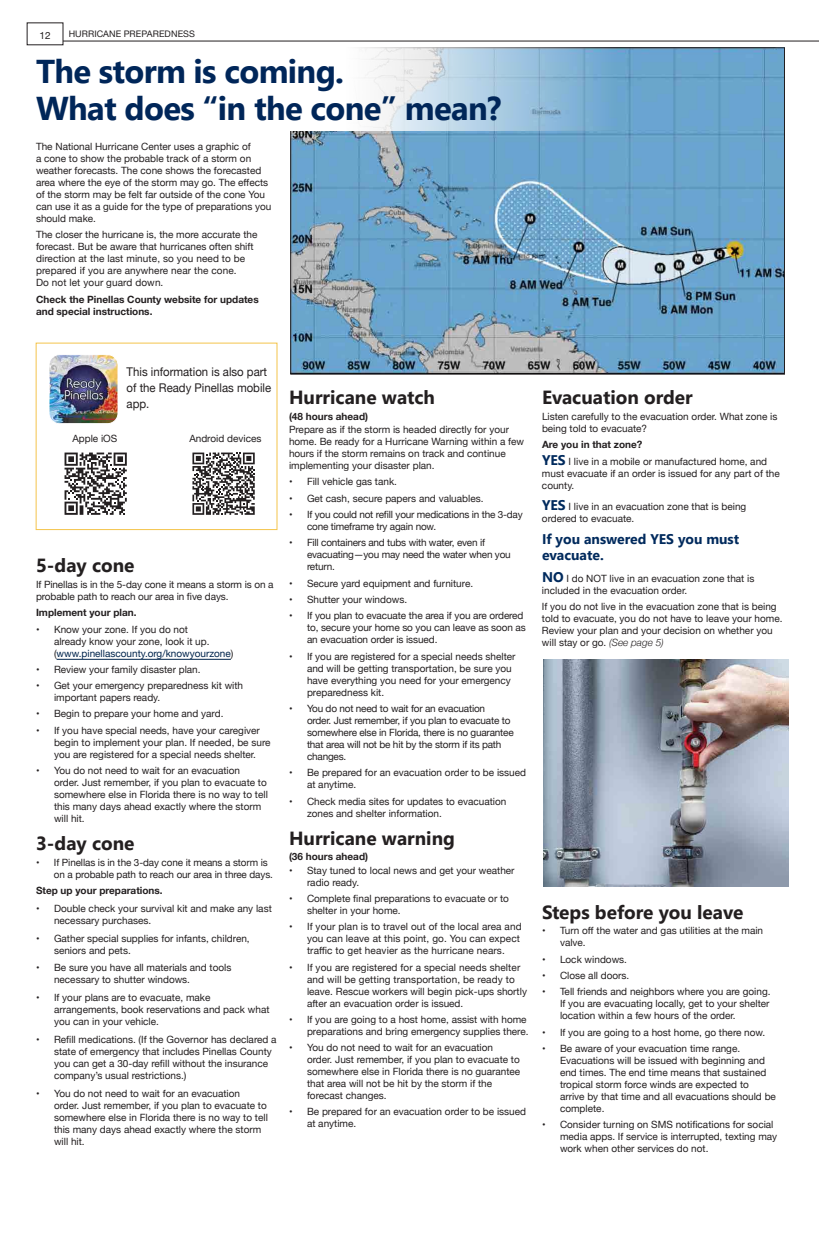
<style>
.page{position:relative;width:819px;height:1242px;background:#fff}
.page>*{position:absolute;margin:0;border:0;box-sizing:border-box;transform-origin:0 0}
.t1{font:700 33px/37px "Nirmala UI";letter-spacing:-.02em;color:#002659}
.t2{font:700 19px "Nirmala UI";color:#231f20}
.t3{font:700 14px/16.8px "Nirmala UI";color:#002a5d}
.t4{font:12px/16px "Helvetica Neue";color:#231f20;scale:.95 1}
.t5{font:10px/12px "Helvetica Neue";color:#231f20}
.t6{font:10px/12px "Helvetica Neue";letter-spacing:-.02em;color:#231f20}
.t7{font:700 10px/12px "Helvetica Neue";color:#231f20}
.t8{font:9px "Helvetica Neue";letter-spacing:.01em;color:#231f20}
.s1{color:#00244c}
.s2{font-weight:700}
.s3{font-family:"Nirmala UI";font-weight:700;font-size:14px;color:#002a5d}
.s4{font-weight:300;font-style:italic}
</style>
<div class="page">
<img style="left:293px;top:50px;width:490px;height:322px">
<svg style="left:293px;top:47px;width:369px;height:84px"></svg>
<hr style="left:57px;top:659px;width:174px;height:1px;background:#00244c">
<img style="left:543px;top:659px;width:246px;height:227px">
<img style="left:51px;top:356px;width:65px;height:66px">
<div style="left:49px;top:354px;width:69px;height:70px;border:1px solid #fff;border-radius:10px"></div>
<svg style="left:192px;top:453px;width:63px;height:62px"></svg>
<svg style="left:65px;top:453px;width:62px;height:62px"></svg>
<hr style="left:63px;top:41px;width:756px;height:1px;background:#231f20">
<p class="t5" style="left:39px;top:30px;width:13px">12</p>
<p class="t8" style="left:69px;top:27px;width:128px">HURRICANE PREPAREDNESS</p>
<h1 class="t1" style="left:36px;top:50px;width:467px">The storm is coming.<br>What does “in the cone” mean?</h1>
<p class="t5" style="left:36px;top:141px;width:237px">The National Hurricane Center uses a graphic of<br>a cone to show the probable track of a storm on weather forecasts. The cone shows the forecasted area where the eye of the storm may go. The effects of the storm may be felt far outside of the cone You can use it as a guide for the type of preparations you should make.</p>
<p class="t5" style="left:36px;top:229px;width:223px">The closer the hurricane is, the more accurate the forecast. But be aware that hurricanes often shift direction at the last minute, so you need to be prepared if you are anywhere near the cone.<br>Do not let your guard down.</p>
<p class="t7" style="left:36px;top:293px;width:224px">Check the Pinellas County website for updates and special instructions.</p>
<p class="t4" style="left:127px;top:364px;width:154px">This information is also part of the Ready Pinellas mobile app.</p>
<p class="t5" style="left:72px;top:433px;width:47px">Apple iOS</p>
<p class="t5" style="left:189px;top:433px;width:74px">Android devices</p>
<h2 class="t2" style="left:36px;top:550px;width:100px">5-day cone</h2>
<p class="t5" style="left:36px;top:579px;width:239px">If Pinellas is in the 5-day cone it means a storm is on a probable path to reach our area in five days.</p>
<p class="t7" style="left:36px;top:607px;width:102px">Implement your plan.</p>
<p class="t5" style="left:54px;top:624px;width:181px;text-indent:-18px">• Know your zone. If you do not<br>already know your zone, look it up. (<span class="s1">www.pinellascounty.org/knowyourzone</span>)</p>
<p class="t5" style="left:36px;top:664px;width:166px">• Review your family disaster plan.</p>
<p class="t5" style="left:54px;top:680px;width:191px;text-indent:-18px">• Get your emergency preparedness kit with important papers ready.</p>
<p class="t5" style="left:36px;top:708px;width:189px">• Begin to prepare your home and yard.</p>
<p class="t5" style="left:54px;top:725px;width:218px;text-indent:-18px">• If you have special needs, have your caregiver begin to implement your plan. If needed, be sure you are registered for a special needs shelter.</p>
<p class="t5" style="left:54px;top:765px;width:215px;text-indent:-18px">• You do not need to wait for an evacuation order. Just remember, if you plan to evacuate to somewhere else in Florida there is no way to tell this many days ahead exactly where the storm will hit.</p>
<h2 class="t2" style="left:36px;top:828px;width:100px">3-day cone</h2>
<p class="t5" style="left:54px;top:857px;width:220px;text-indent:-18px">• If Pinellas is in the 3-day cone it means a storm is on a probable path to reach our area in three days.</p>
<p class="t7" style="left:36px;top:885px;width:128px">Step up your preparations.</p>
<p class="t5" style="left:54px;top:903px;width:219px;text-indent:-18px">• Double check your survival kit and make any last necessary purchases.</p>
<p class="t5" style="left:54px;top:933px;width:197px;text-indent:-18px">• Gather special supplies for infants, children, seniors and pets.</p>
<p class="t5" style="left:54px;top:962px;width:179px;text-indent:-18px">• Be sure you have all materials and tools necessary to shutter windows.</p>
<p class="t5" style="left:54px;top:992px;width:217px;text-indent:-18px">• If your plans are to evacuate, make arrangements, book reservations and pack what you can in your vehicle.</p>
<p class="t5" style="left:54px;top:1034px;width:224px;text-indent:-18px">• Refill medications. (If the Governor has declared a state of emergency that includes Pinellas County you can get a 30-day refill without the insurance company’s usual restrictions.)</p>
<p class="t5" style="left:54px;top:1088px;width:215px;text-indent:-18px">• You do not need to wait for an evacuation order. Just remember, if you plan to evacuate to somewhere else in Florida there is no way to tell this many days ahead exactly where the storm will hit.</p>
<h2 class="t2" style="left:289px;top:382px;width:148px">Hurricane watch</h2>
<p class="t7" style="left:289px;top:410px;width:81px">(48 hours ahead)</p>
<p class="t5" style="left:289px;top:424px;width:237px">Prepare as if the storm is headed directly for your home. Be ready for a Hurricane Warning within a few hours if the storm remains on track and continue implementing your disaster plan.</p>
<p class="t5" style="left:289px;top:477px;width:110px">• Fill vehicle gas tank.</p>
<p class="t5" style="left:289px;top:493px;width:196px">• Get cash, secure papers and valuables.</p>
<p class="t6" style="left:307px;top:509px;width:217px;text-indent:-18px">• If you could not refill your medications in the 3-day cone timeframe try again now.</p>
<p class="t6" style="left:307px;top:537px;width:205px;text-indent:-18px">• Fill containers and tubs with water, even if evacuating—you may need the water when you return.</p>
<p class="t5" style="left:289px;top:578px;width:186px">• Secure yard equipment and furniture.</p>
<p class="t5" style="left:289px;top:594px;width:120px">• Shutter your windows.</p>
<p class="t5" style="left:307px;top:610px;width:220px;text-indent:-18px">• If you plan to evacuate the area if you are ordered to, secure your home so you can leave as soon as an evacuation order is issued.</p>
<p class="t5" style="left:307px;top:651px;width:210px;text-indent:-18px">• If you are registered for a special needs shelter and will be getting transportation, be sure you have everything you need for your emergency preparedness kit.</p>
<p class="t6" style="left:307px;top:703px;width:208px;text-indent:-18px">• You do not need to wait for an evacuation<br>order. Just remember, if you plan to evacuate to somewhere else in Florida, there is no guarantee that area will not be hit by the storm if its path changes.</p>
<p class="t5" style="left:307px;top:767px;width:221px;text-indent:-18px">• Be prepared for an evacuation order to be issued at anytime.</p>
<p class="t5" style="left:307px;top:796px;width:201px;text-indent:-18px">• Check media sites for updates to evacuation zones and shelter information.</p>
<h2 class="t2" style="left:289px;top:822px;width:167px">Hurricane warning</h2>
<p class="t7" style="left:289px;top:851px;width:81px">(36 hours ahead)</p>
<p class="t5" style="left:307px;top:865px;width:209px;text-indent:-18px">• Stay tuned to local news and get your weather radio ready.</p>
<p class="t5" style="left:307px;top:893px;width:204px;text-indent:-18px">• Complete final preparations to evacuate or to shelter in your home.</p>
<p class="t5" style="left:307px;top:921px;width:216px;text-indent:-18px">• If your plan is to travel out of the local area and you can leave at this point, go. You can expect traffic to get heavier as the hurricane nears.</p>
<p class="t5" style="left:307px;top:962px;width:221px;text-indent:-18px">• If you are registered for a special needs shelter and will be getting transportation, be ready to leave. Rescue workers will begin pick-ups shortly after an evacuation order is issued.</p>
<p class="t5" style="left:289px;top:1014px;width:241px;text-align:right">• If you are going to a host home, assist with home preparations and bring emergency supplies there.</p>
<p class="t5" style="left:307px;top:1042px;width:215px;text-indent:-18px">• You do not need to wait for an evacuation order. Just remember, if you plan to evacuate to somewhere else in Florida there is no guarantee that area will not be hit by the storm if the forecast changes.</p>
<p class="t5" style="left:307px;top:1106px;width:221px;text-indent:-18px">• Be prepared for an evacuation order to be issued at anytime.</p>
<h2 class="t2" style="left:542px;top:382px;width:152px">Evacuation order</h2>
<p class="t5" style="left:542px;top:411px;width:237px">Listen carefully to the evacuation order. What zone is being told to evacuate?</p>
<p class="t5" style="left:542px;top:437px;width:227px;line-height:16.8px"><span class="s2">Are you in that zone?<br></span><span class="s3">YES</span> I live in a mobile or manufactured home, and</p>
<p class="t5" style="left:542px;top:468px;width:239px">must evacuate if an order is issued for any part of the county.</p>
<p class="t5" style="left:542px;top:501px;width:206px"><span class="s3">YES</span> I live in an evacuation zone that is being ordered to evacuate.</p>
<h3 class="t3" style="left:542px;top:529px;width:199px">If you answered YES you must evacuate.</h3>
<p class="t5" style="left:542px;top:573px;width:214px"><span class="s3">NO</span> I do NOT live in an evacuation zone that is included in the evacuation order.</p>
<p class="t5" style="left:542px;top:601px;width:242px">If you do not live in the evacuation zone that is being told to evacuate, you do not have to leave your home.<br>Review your plan and your decision on whether you will stay or go. <span class="s4">(See page 5)</span></p>
<h2 class="t2" style="left:542px;top:896px;width:203px">Steps before you leave</h2>
<p class="t5" style="left:560px;top:925px;width:205px;text-indent:-18px">• Turn off the water and gas utilities at the main valve.</p>
<p class="t5" style="left:542px;top:954px;width:87px">• Lock windows.</p>
<p class="t5" style="left:542px;top:970px;width:89px">• Close all doors.</p>
<p class="t5" style="left:560px;top:986px;width:212px;text-align:justify;text-indent:-18px">• Tell friends and neighbors where you are going.<br>If you are evacuating locally, get to your shelter location within a few hours of the order.</p>
<p class="t5" style="left:542px;top:1027px;width:225px">• If you are going to a host home, go there now.</p>
<p class="t5" style="left:560px;top:1043px;width:217px;text-indent:-18px">• Be aware of your evacuation time range.<br>Evacuations will be issued with beginning and end times. The end time means that sustained tropical storm force winds are expected to arrive by that time and all evacuations should be complete.</p>
<p class="t5" style="left:560px;top:1119px;width:219px;text-indent:-18px">• Consider turning on SMS notifications for social media apps. If service is interrupted, texting may work when other services do not.</p>
</div>
